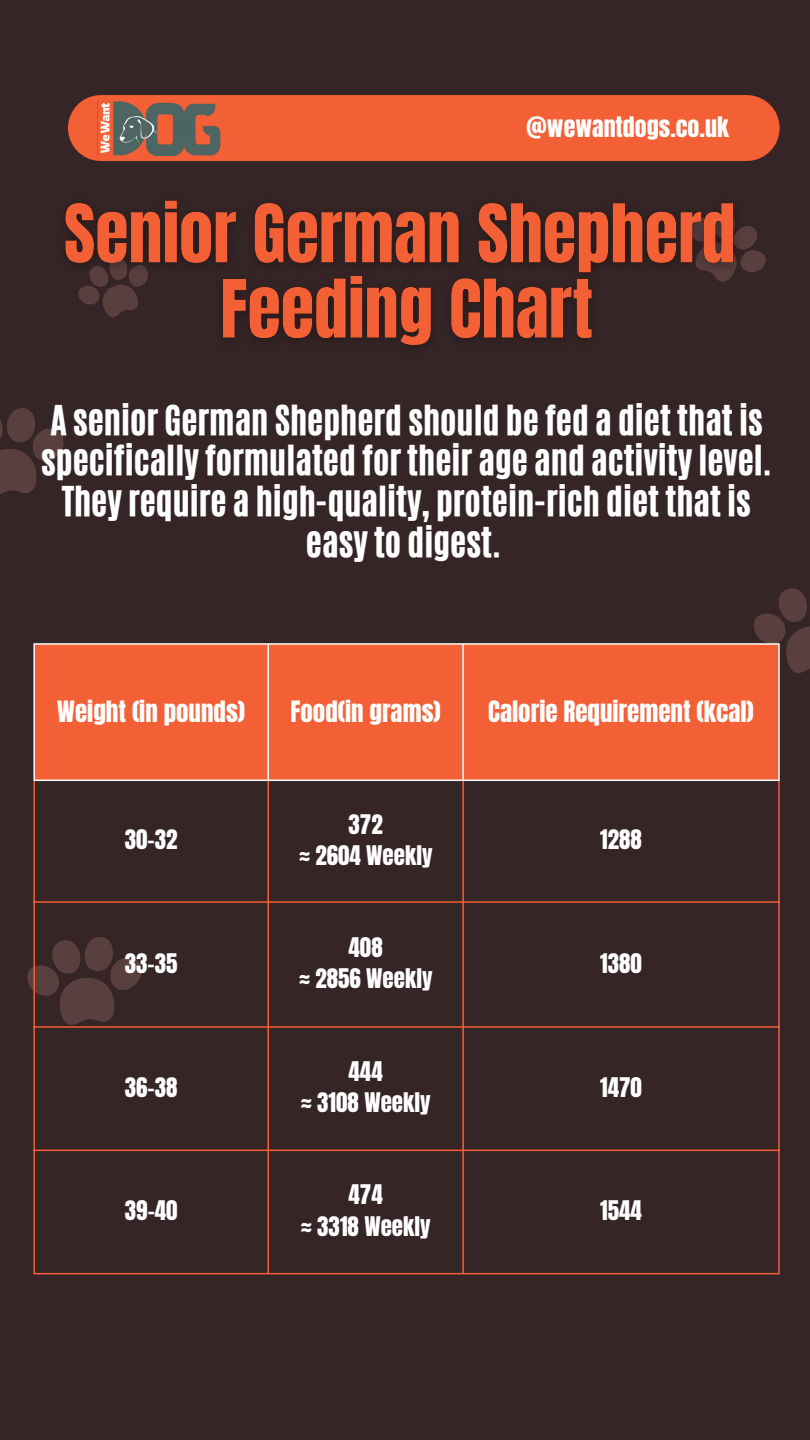
<style>
.page{position:relative;width:810px;height:1440px;background:#362526}
.page>*{position:absolute;margin:0;border:0;box-sizing:border-box;transform-origin:0 0}
.t1{font:34.5px/40.6px "CA Generated";color:#fff;text-align:center}
.t2{font:25px "Anton";color:#fff}
.t3{font:24px "Anton";color:#fff}
.t4{font:23px/31.5px "Anton";color:#fff;text-align:center}
</style>
<div class="page">
<svg style="left:754px;top:588px;width:56px;height:85px"></svg>
<svg style="left:0;top:408px;width:64px;height:86px"></svg>
<svg style="left:27px;top:937px;width:114px;height:88px"></svg>
<div style="left:101px;top:95px;width:646px;height:66px;background:#f46036"></div>
<div style="left:35px;top:645px;width:743px;height:135px;background:#f46036"></div>
<hr style="left:33px;top:645px;width:2px;height:135px;background:#fff">
<hr style="left:267px;top:645px;width:2px;height:135px;background:#fff">
<hr style="left:462px;top:645px;width:2px;height:135px;background:#fff">
<hr style="left:778px;top:645px;width:2px;height:135px;background:#fff">
<hr style="left:33px;top:643px;width:747px;height:2px;background:#fff">
<hr style="left:33px;top:780px;width:747px;height:1px;background:#fff">
<hr style="left:33px;top:781px;width:2px;height:492px;background:#f46036">
<hr style="left:267px;top:781px;width:2px;height:492px;background:#f46036">
<hr style="left:462px;top:781px;width:2px;height:492px;background:#f46036">
<hr style="left:778px;top:781px;width:2px;height:492px;background:#f46036">
<hr style="left:33px;top:901px;width:747px;height:2px;background:#f46036">
<hr style="left:33px;top:1026px;width:747px;height:2px;background:#f46036">
<hr style="left:33px;top:1150px;width:747px;height:1px;background:#f46036">
<hr style="left:33px;top:1273px;width:747px;height:1px;background:#f46036">
<img style="left:93px;top:101px;width:128px;height:54px">
<img style="left:65px;top:200px;width:701px;height:145px">
<p class="t3" style="left:526px;top:110px;width:204px">@wewantdogs.co.uk</p>
<p class="t1" style="left:41px;top:400px;width:732px">A senior German Shepherd should be fed a diet that is specifically formulated for their age and activity level.<br>They require a high-quality, protein-rich diet that is easy to digest.</p>
<p class="t2" style="left:57px;top:694px;width:189px">Weight (in pounds)</p>
<p class="t2" style="left:291px;top:694px;width:152px">Food(in grams)</p>
<p class="t2" style="left:488px;top:694px;width:267px">Calorie Requirement (kcal)</p>
<p class="t4" style="left:125px;top:824px;width:54px">30-32</p>
<p class="t4" style="left:299px;top:808px;width:135px">372<br>≈ 2604 Weekly</p>
<p class="t4" style="left:600px;top:824px;width:43px">1288</p>
<p class="t4" style="left:125px;top:948px;width:54px">33-35</p>
<p class="t4" style="left:299px;top:932px;width:135px">408<br>≈ 2856 Weekly</p>
<p class="t4" style="left:600px;top:948px;width:43px">1380</p>
<p class="t4" style="left:125px;top:1072px;width:54px">36-38</p>
<p class="t4" style="left:301px;top:1056px;width:132px">444<br>≈ 3108 Weekly</p>
<p class="t4" style="left:600px;top:1072px;width:43px">1470</p>
<p class="t4" style="left:125px;top:1195px;width:54px">39-40</p>
<p class="t4" style="left:301px;top:1179px;width:132px">474<br>≈ 3318 Weekly</p>
<p class="t4" style="left:600px;top:1195px;width:43px">1544</p>
</div>
